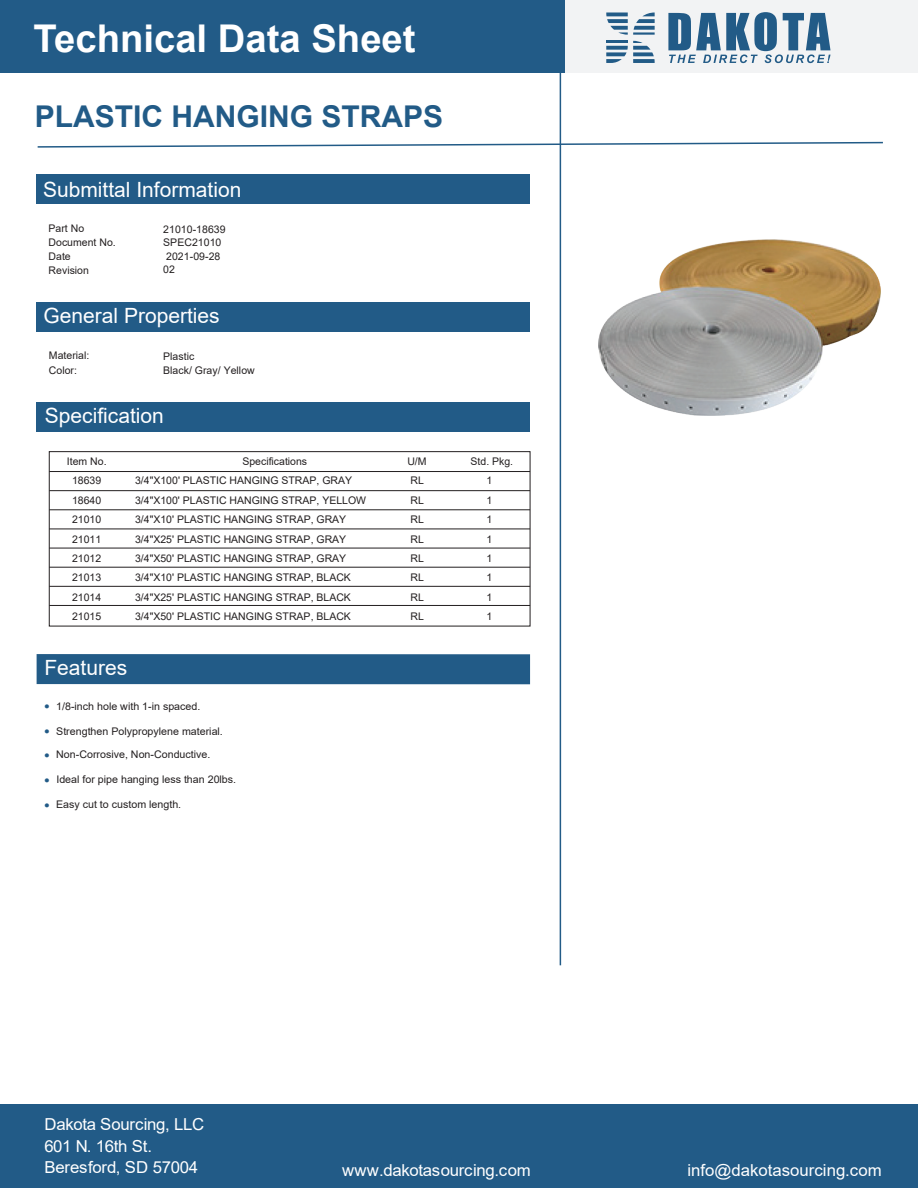
<style>
.page{position:relative;width:918px;height:1188px;background:#fff}
.page>*{position:absolute;margin:0;border:0;box-sizing:border-box;transform-origin:0 0}
.t1{font:700 38.25px "Arial";color:#fff}
.t2{font:700 30px "Arial";color:#225b87}
.t3{font:21px "Arial";color:#fff}
.t4{font:16.5px/21.5px "Arial";letter-spacing:-.005em;color:#fff}
.t5{font:10.5px/19.4px "Arial";color:#231f20}
.t6{font:9.3px "Arial";color:#225b87}
.s1{font-size:9.3px;color:#225b87}
</style>
<div class="page">
<div style="left:36px;top:174px;width:494px;height:30px;background:#225b87"></div>
<div style="left:36px;top:302px;width:494px;height:30px;background:#225b87"></div>
<div style="left:36px;top:402px;width:494px;height:30px;background:#225b87"></div>
<div style="left:564px;top:0;width:354px;height:72px;background:#f2f3f4"></div>
<div style="left:0;top:1104px;width:918px;height:84px;background:#225b87"></div>
<div style="left:0;top:0;width:564px;height:72px;background:#225b87"></div>
<svg style="left:606px;top:41px;width:49px;height:22px"></svg>
<hr style="left:606px;top:41px;width:22px;height:2px;background:#225b87">
<svg style="left:606px;top:12px;width:49px;height:23px"></svg>
<svg style="left:668px;top:12px;width:163px;height:51px"></svg>
<hr style="left:560px;top:45px;width:1px;height:920px;background:#225b87">
<svg style="left:37px;top:141px;width:846px;height:7px"></svg>
<div style="left:37px;top:654px;width:493px;height:30px;background:#225b87"></div>
<hr style="left:49px;top:471px;width:481px;height:1px;background:#231f20">
<hr style="left:49px;top:490px;width:481px;height:1px;background:#231f20">
<hr style="left:49px;top:510px;width:481px;height:1px;background:#231f20">
<hr style="left:49px;top:529px;width:481px;height:1px;background:#231f20">
<hr style="left:49px;top:548px;width:481px;height:1px;background:#231f20">
<div style="left:49px;top:451px;width:481px;height:175px;border:1px solid #231f20"></div>
<hr style="left:49px;top:567px;width:481px;height:1px;background:#231f20">
<hr style="left:49px;top:586px;width:481px;height:1px;background:#231f20">
<hr style="left:49px;top:605px;width:481px;height:1px;background:#231f20">
<img style="left:599px;top:240px;width:282px;height:175px">
<h1 class="t1" style="left:34px;top:12px;width:384px">Technical Data Sheet</h1>
<h2 class="t2" style="left:35px;top:95px;width:410px">PLASTIC HANGING STRAPS</h2>
<h3 class="t3" style="left:43px;top:175px;width:200px">Submittal Information</h3>
<p class="t5" style="left:49px;top:221px;width:69px;line-height:13.8px">Part No<br>Document No.<br>Date<br>Revision</p>
<p class="t5" style="left:163px;top:220px;width:64px">21010-18639</p>
<p class="t5" style="left:163px;top:233px;width:60px">SPEC21010</p>
<p class="t5" style="left:163px;top:249px;width:59px;line-height:13.2px">2021-09-28<br>02</p>
<h3 class="t3" style="left:44px;top:301px;width:178px">General Properties</h3>
<p class="t5" style="left:49px;top:348px;width:42px;line-height:14.9px">Material:<br>Color:</p>
<p class="t5" style="left:163px;top:348px;width:93px;line-height:14.5px">Plastic<br>Black/ Gray/ Yellow</p>
<h3 class="t3" style="left:45px;top:401px;width:121px">Specification</h3>
<p class="t5" style="left:67px;top:452px;width:41px">Item No.</p>
<p class="t5" style="left:407px;top:452px;width:21px">U/M</p>
<p class="t5" style="left:72px;top:471px;width:31px">18639</p>
<p class="t5" style="left:135px;top:471px;width:218px">3/4"X100' PLASTIC HANGING STRAP, GRAY</p>
<p class="t5" style="left:410px;top:471px;width:15px">RL</p>
<p class="t5" style="left:72px;top:490px;width:31px">18640</p>
<p class="t5" style="left:135px;top:490px;width:232px">3/4"X100' PLASTIC HANGING STRAP, YELLOW</p>
<p class="t5" style="left:410px;top:490px;width:15px">RL</p>
<p class="t5" style="left:72px;top:510px;width:31px">21010</p>
<p class="t5" style="left:135px;top:510px;width:213px">3/4"X10' PLASTIC HANGING STRAP, GRAY</p>
<p class="t5" style="left:410px;top:510px;width:15px">RL</p>
<p class="t5" style="left:72px;top:529px;width:31px">21011</p>
<p class="t5" style="left:135px;top:529px;width:213px">3/4"X25' PLASTIC HANGING STRAP, GRAY</p>
<p class="t5" style="left:410px;top:529px;width:15px">RL</p>
<p class="t5" style="left:242px;top:452px;width:66px">Specifications</p>
<p class="t5" style="left:471px;top:452px;width:44px;text-align:center">Std. Pkg.<br>1<br>1<br>1<br>1</p>
<p class="t5" style="left:72px;top:549px;width:31px">21012</p>
<p class="t5" style="left:135px;top:549px;width:213px">3/4"X50' PLASTIC HANGING STRAP, GRAY</p>
<p class="t5" style="left:410px;top:549px;width:15px">RL</p>
<p class="t5" style="left:487px;top:549px;width:7px">1</p>
<p class="t5" style="left:487px;top:587px;width:7px">1</p>
<p class="t5" style="left:72px;top:607px;width:31px">21015</p>
<p class="t5" style="left:135px;top:607px;width:217px">3/4"X50' PLASTIC HANGING STRAP, BLACK</p>
<p class="t5" style="left:410px;top:607px;width:15px">RL</p>
<p class="t5" style="left:487px;top:607px;width:7px">1</p>
<p class="t5" style="left:72px;top:568px;width:31px">21013</p>
<p class="t5" style="left:135px;top:568px;width:217px">3/4"X10' PLASTIC HANGING STRAP, BLACK</p>
<p class="t5" style="left:410px;top:568px;width:15px">RL</p>
<p class="t5" style="left:72px;top:587px;width:31px">21014</p>
<p class="t5" style="left:135px;top:587px;width:217px">3/4"X25' PLASTIC HANGING STRAP, BLACK</p>
<p class="t5" style="left:410px;top:587px;width:15px">RL</p>
<p class="t5" style="left:487px;top:568px;width:7px">1</p>
<h3 class="t3" style="left:44px;top:653px;width:84px">Features</h3>
<p class="t6" style="left:44px;top:699px;width:7px">●</p>
<p class="t5" style="left:44px;top:721px;width:180px"><span class="s1">●</span> Strengthen Polypropylene material.</p>
<p class="t5" style="left:44px;top:745px;width:168px"><span class="s1">●</span> Non-Corrosive, Non-Conductive.</p>
<p class="t5" style="left:56px;top:770px;width:181px">Ideal for pipe hanging less than 20lbs.</p>
<p class="t6" style="left:44px;top:798px;width:7px">●</p>
<p class="t5" style="left:56px;top:696px;width:146px">1/8-inch hole with 1-in spaced.</p>
<p class="t6" style="left:44px;top:773px;width:7px">●</p>
<p class="t5" style="left:56px;top:794px;width:127px">Easy cut to custom length.</p>
<h3 class="t4" style="left:44px;top:1114px;width:161px">Dakota Sourcing, LLC<br>601 N. 16th St.<br>Beresford, SD 57004</h3>
<h3 class="t4" style="left:342px;top:1159px;width:190px">www.dakotasourcing.com</h3>
<h3 class="t4" style="left:687px;top:1159px;width:196px">info@dakotasourcing.com</h3>
</div>
